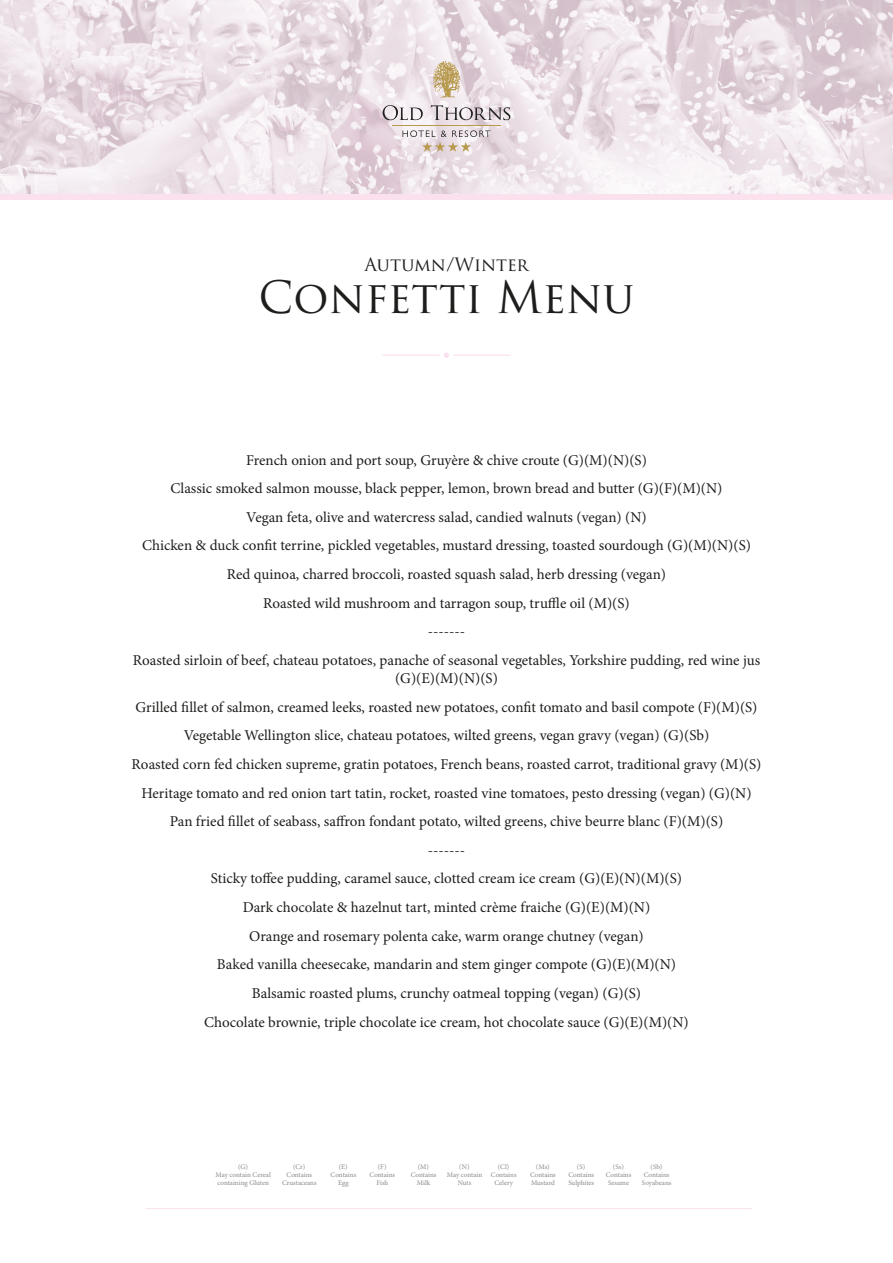
<style>
.page{position:relative;width:893px;height:1263px;background:#fff}
.page>*{position:absolute;margin:0;border:0;box-sizing:border-box;transform-origin:0 0}
.t1{font:43.5px "Trajan Pro 3";color:#1d1d1b}
.t2{font:18px "Trajan Pro 3";letter-spacing:-.005em;color:#1d1d1b}
.t3{font:15px/28.7px "Minion Pro";letter-spacing:-.005em;color:#1d1d1b;text-align:center}
.t4{font:7.05px/8.6px "Minion Pro";letter-spacing:-.005em;color:#8b888c;text-align:center}
</style>
<div class="page">
<hr style="left:145px;top:1208px;width:606px;height:1px;background:#fbe0ee">
<img style="left:0;top:0;width:893px;height:194px">
<div style="left:0;top:194px;width:893px;height:6px;background:#fbe0ee"></div>
<svg style="left:383px;top:105px;width:40px;height:15px"></svg>
<svg style="left:431px;top:105px;width:79px;height:15px"></svg>
<svg style="left:433px;top:60px;width:27px;height:38px"></svg>
<svg style="left:402px;top:130px;width:88px;height:22px"></svg>
<hr style="left:392px;top:125px;width:109px;height:1px;background:#b89a4e">
<hr style="left:382px;top:355px;width:58px;height:1px;background:#fbe0ee">
<hr style="left:453px;top:355px;width:58px;height:1px;background:#fbe0ee">
<svg style="left:444px;top:352px;width:5px;height:6px"></svg>
<p class="t2" style="left:364px;top:252px;width:166px">Autumn/Winter</p>
<h1 class="t1" style="left:258px;top:267px;width:377px">Confetti Menu</h1>
<p class="t3" style="left:133px;top:445px;width:629px">French onion and port soup, Gruyère &amp; chive croute (G)(M)(N)(S)<br>Classic smoked salmon mousse, black pepper, lemon, brown bread and butter (G)(F)(M)(N)<br>Vegan feta, olive and watercress salad, candied walnuts (vegan) (N)<br>Chicken &amp; duck confit terrine, pickled vegetables, mustard dressing, toasted sourdough (G)(M)(N)(S)<br>Red quinoa, charred broccoli, roasted squash salad, herb dressing (vegan)<br>Roasted wild mushroom and tarragon soup, truffle oil (M)(S)<br>-------<br>Roasted sirloin of beef, chateau potatoes, panache of seasonal vegetables, Yorkshire pudding, red wine jus</p>
<p class="t3" style="left:132px;top:664px;width:631px">(G)(E)(M)(N)(S)<br>Grilled fillet of salmon, creamed leeks, roasted new potatoes, confit tomato and basil compote (F)(M)(S)<br>Vegetable Wellington slice, chateau potatoes, wilted greens, vegan gravy (vegan) (G)(Sb)<br>Roasted corn fed chicken supreme, gratin potatoes, French beans, roasted carrot, traditional gravy (M)(S)<br>Heritage tomato and red onion tart tatin, rocket, roasted vine tomatoes, pesto dressing (vegan) (G)(N)<br>Pan fried fillet of seabass, saffron fondant potato, wilted greens, chive beurre blanc (F)(M)(S)<br>-------<br>Sticky toffee pudding, caramel sauce, clotted cream ice cream (G)(E)(N)(M)(S)<br>Dark chocolate &amp; hazelnut tart, minted crème fraiche (G)(E)(M)(N)<br>Orange and rosemary polenta cake, warm orange chutney (vegan)<br>Baked vanilla cheesecake, mandarin and stem ginger compote (G)(E)(M)(N)<br>Balsamic roasted plums, crunchy oatmeal topping (vegan) (G)(S)<br>Chocolate brownie, triple chocolate ice cream, hot chocolate sauce (G)(E)(M)(N)</p>
<p class="t4" style="left:238px;top:1162px;width:11px">(G)</p>
<p class="t4" style="left:215px;top:1170px;width:57px;text-align:left">May contain Cereal containing Gluten</p>
<p class="t4" style="left:293px;top:1162px;width:14px">(Cr)</p>
<p class="t4" style="left:282px;top:1170px;width:36px">Contains<br>Crustaceans</p>
<p class="t4" style="left:339px;top:1162px;width:10px">(E)</p>
<p class="t4" style="left:331px;top:1170px;width:27px">Contains<br>Egg</p>
<p class="t4" style="left:378px;top:1162px;width:10px">(F)</p>
<p class="t4" style="left:369px;top:1170px;width:27px">Contains<br>Fish</p>
<p class="t4" style="left:418px;top:1162px;width:13px">(M)</p>
<p class="t4" style="left:411px;top:1170px;width:27px">Contains<br>Milk</p>
<p class="t4" style="left:459px;top:1162px;width:12px">(N)</p>
<p class="t4" style="left:447px;top:1170px;width:37px">May contain<br>Nuts</p>
<p class="t4" style="left:498px;top:1162px;width:13px">(Cl)</p>
<p class="t4" style="left:491px;top:1170px;width:27px">Contains<br>Celery</p>
<p class="t4" style="left:536px;top:1162px;width:15px">(Ms)</p>
<p class="t4" style="left:530px;top:1170px;width:27px;text-align:left">Contains<br>Mustard</p>
<p class="t4" style="left:577px;top:1162px;width:10px">(S)</p>
<p class="t4" style="left:568px;top:1170px;width:27px;text-align:left">Contains<br>Sulphites</p>
<p class="t4" style="left:613px;top:1162px;width:12px">(Ss)</p>
<p class="t4" style="left:606px;top:1170px;width:27px">Contains<br>Sesame</p>
<p class="t4" style="left:650px;top:1162px;width:13px">(Sb)</p>
<p class="t4" style="left:642px;top:1170px;width:31px;text-align:left">Contains<br>Soyabeans</p>
</div>
